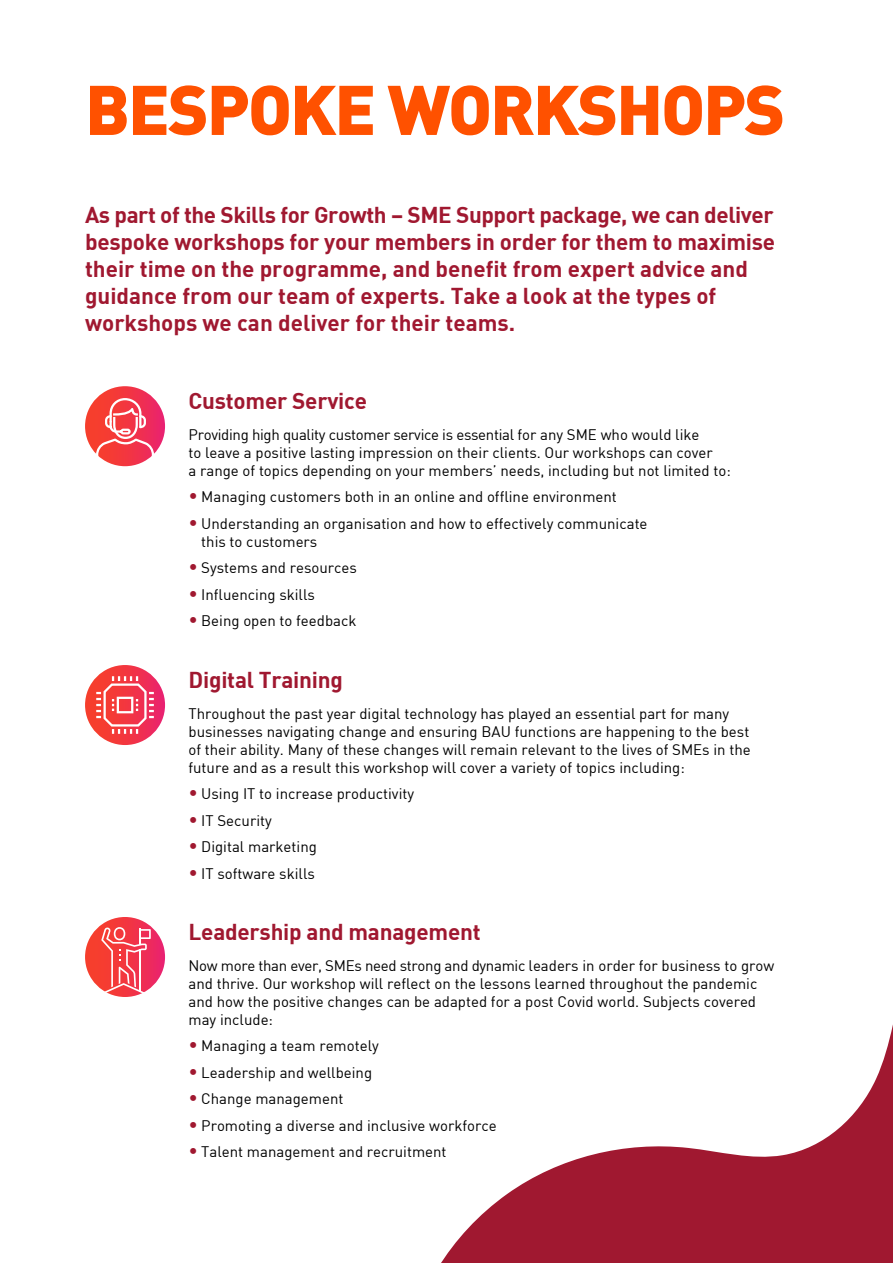
<style>
.page{position:relative;width:893px;height:1263px;background:#fff}
.page>*{position:absolute;margin:0;border:0;box-sizing:border-box;transform-origin:0 0}
.t1{font:900 69px "DIN";letter-spacing:-.03em;color:#ff5100}
.t2{font:22.5px/27px "DIN Bold";letter-spacing:-.01em;color:#a01830}
.t3{font:15px/18px "DIN";color:#000}
.s1{font-size:18px;color:#a01830}
</style>
<div class="page">
<svg style="left:85px;top:386px;width:80px;height:80px"></svg>
<svg style="left:85px;top:665px;width:80px;height:80px"></svg>
<svg style="left:95px;top:397px;width:60px;height:60px;background:#f45a65"></svg>
<svg style="left:94px;top:674px;width:62px;height:62px;background:#f45d68"></svg>
<svg style="left:85px;top:917px;width:80px;height:80px"></svg>
<svg style="left:90px;top:927px;width:68px;height:70px"></svg>
<svg style="left:441px;top:1024px;width:452px;height:239px"></svg>
<h1 class="t1" style="left:85px;top:64px;width:702px">BESPOKE WORKSHOPS</h1>
<p class="t2" style="left:85px;top:201px;width:692px">As part of the Skills for Growth – SME Support package, we can deliver bespoke workshops for your members in order for them to maximise their time on the programme, and benefit from expert advice and guidance from our team of experts. Take a look at the types of workshops we can deliver for their teams.</p>
<h2 class="t2" style="left:189px;top:386px;width:180px">Customer Service</h2>
<p class="t3" style="left:189px;top:425px;width:544px">Providing high quality customer service is essential for any SME who would like<br>to leave a positive lasting impression on their clients. Our workshops can cover<br>a range of topics depending on your members’ needs, including but not limited to:</p>
<p class="t3" style="left:189px;top:488px;width:430px"><span class="s1">•</span> Managing customers both in an online and offline environment</p>
<p class="t3" style="left:201px;top:514px;width:448px;text-indent:-13px"><span class="s1">•</span> Understanding an organisation and how to effectively communicate this to customers</p>
<p class="t3" style="left:189px;top:559px;width:170px"><span class="s1">•</span> Systems and resources</p>
<p class="t3" style="left:189px;top:585px;width:128px"><span class="s1">•</span> Influencing skills</p>
<p class="t3" style="left:189px;top:612px;width:169px"><span class="s1">•</span> Being open to feedback</p>
<h2 class="t2" style="left:189px;top:665px;width:156px">Digital Training</h2>
<p class="t3" style="left:189px;top:704px;width:564px">Throughout the past year digital technology has played an essential part for many businesses navigating change and ensuring BAU functions are happening to the best of their ability. Many of these changes will remain relevant to the lives of SMEs in the future and as a result this workshop will cover a variety of topics including:</p>
<p class="t3" style="left:189px;top:784px;width:227px"><span class="s1">•</span> Using IT to increase productivity</p>
<p class="t3" style="left:189px;top:811px;width:85px"><span class="s1">•</span> IT Security</p>
<p class="t3" style="left:189px;top:837px;width:130px"><span class="s1">•</span> Digital marketing</p>
<p class="t3" style="left:189px;top:864px;width:128px"><span class="s1">•</span> IT software skills</p>
<h2 class="t2" style="left:189px;top:917px;width:294px">Leadership and management</h2>
<p class="t3" style="left:189px;top:956px;width:587px">Now more than ever, SMEs need strong and dynamic leaders in order for business to grow and thrive. Our workshop will reflect on the lessons learned throughout the pandemic and how the positive changes can be adapted for a post Covid world. Subjects covered may include:</p>
<p class="t3" style="left:189px;top:1036px;width:192px"><span class="s1">•</span> Managing a team remotely</p>
<p class="t3" style="left:189px;top:1063px;width:185px"><span class="s1">•</span> Leadership and wellbeing</p>
<p class="t3" style="left:189px;top:1089px;width:156px"><span class="s1">•</span> Change management</p>
<p class="t3" style="left:189px;top:1116px;width:310px"><span class="s1">•</span> Promoting a diverse and inclusive workforce</p>
<p class="t3" style="left:189px;top:1142px;width:260px"><span class="s1">•</span> Talent management and recruitment</p>
</div>
